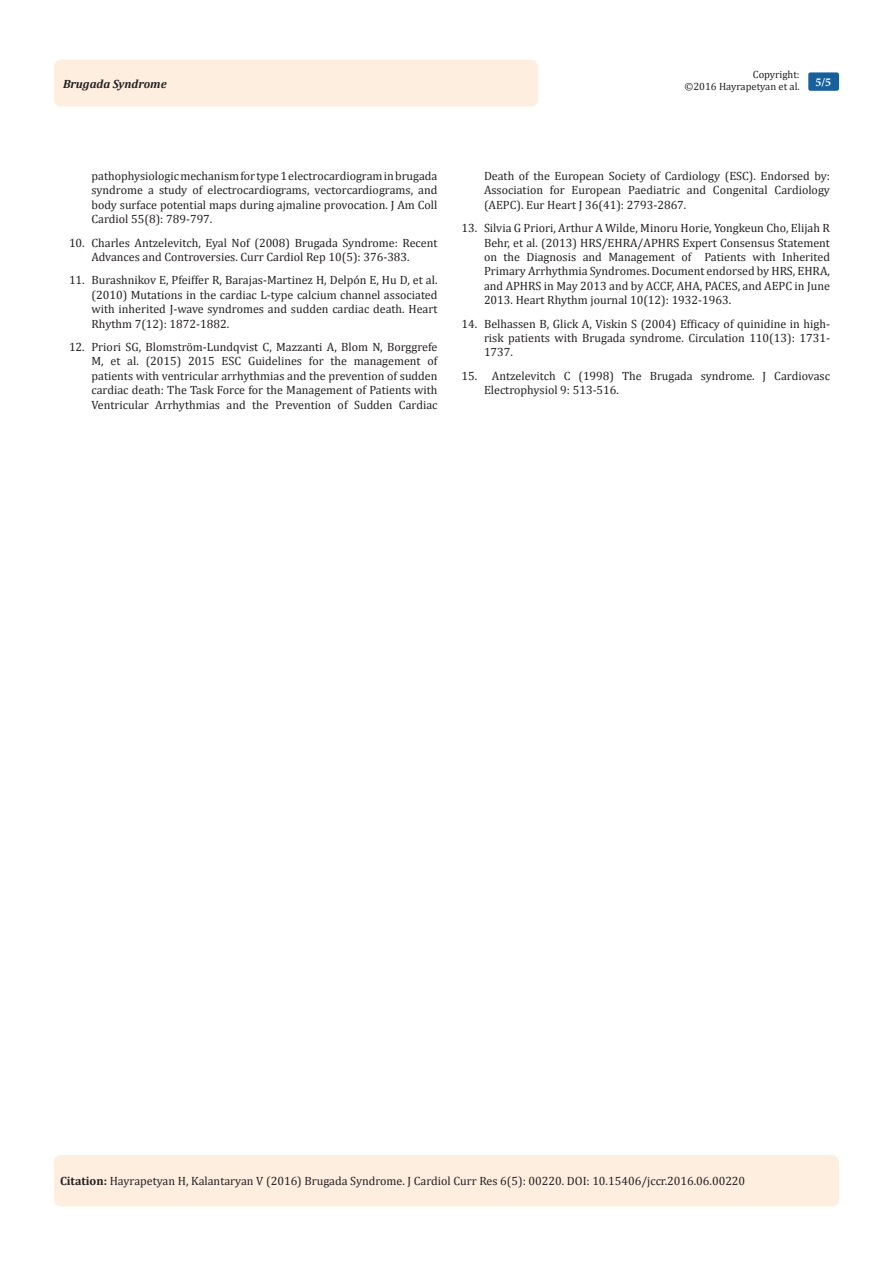
<style>
.page{position:relative;width:893px;height:1263px;background:#fff}
.page>*{position:absolute;margin:0;border:0;box-sizing:border-box;transform-origin:0 0}
.t1{font:12px/14.4px "Cambria";color:#231f20;text-align:justify}
.t2{font:italic 700 12px "Cambria";color:#231f20}
.t3{font:700 12px "Minion Pro";color:#fff}
.t4{font:10.5px/12.6px "Cambria";color:#231f20;text-align:right}
.s1{font-weight:700}
</style>
<div class="page">
<div style="left:54px;top:1155px;width:785px;height:51px;background:#feeee0;border-radius:7px"></div>
<div style="left:54px;top:60px;width:484px;height:46px;background:#feeee0;border-radius:8px"></div>
<div style="left:808px;top:72px;width:31px;height:19px;background:#18609d;border-radius:2px"></div>
<p class="t4" style="left:684px;top:68px;width:117px">Copyright:<br>©2016 Hayrapetyan et al.</p>
<p class="t2" style="left:63px;top:75px;width:105px">Brugada Syndrome</p>
<p class="t3" style="left:815px;top:74px;width:17px">5/5</p>
<p class="t1" style="left:92px;top:169px;width:347px">pathophysiologic mechanism for type 1 electrocardiogram in brugada syndrome a study of electrocardiograms, vectorcardiograms, and body surface potential maps during ajmaline provocation. J Am Coll Cardiol 55(8): 789-797.</p>
<p class="t1" style="left:69px;top:235px;width:370px;text-align:center">10. Charles Antzelevitch, Eyal Nof (2008) Brugada Syndrome: Recent<br>Advances and Controversies. Curr Cardiol Rep 10(5): 376-383.</p>
<p class="t1" style="left:92px;top:273px;width:347px;text-indent:-22px">11. Burashnikov E, Pfeiffer R, Barajas-Martinez H, Delpón E, Hu D, et al. (2010) Mutations in the cardiac L-type calcium channel associated with inherited J-wave syndromes and sudden cardiac death. Heart Rhythm 7(12): 1872-1882.</p>
<p class="t1" style="left:92px;top:340px;width:347px;text-indent:-22px">12. Priori SG, Blomström-Lundqvist C, Mazzanti A, Blom N, Borggrefe M, et al. (2015) 2015 ESC Guidelines for the management of patients with ventricular arrhythmias and the prevention of sudden cardiac death: The Task Force for the Management of Patients with Ventricular Arrhythmias and the Prevention of Sudden Cardiac</p>
<p class="t1" style="left:484px;top:169px;width:347px">Death of the European Society of Cardiology (ESC). Endorsed by:<br>Association for European Paediatric and Congenital Cardiology (AEPC). Eur Heart J 36(41): 2793-2867.</p>
<p class="t1" style="left:484px;top:221px;width:347px;text-indent:-22px">13. Silvia G Priori, Arthur A Wilde, Minoru Horie, Yongkeun Cho, Elijah R Behr, et al. (2013) HRS/EHRA/APHRS Expert Consensus Statement on the Diagnosis and Management of Patients with Inherited Primary Arrhythmia Syndromes. Document endorsed by HRS, EHRA, and APHRS in May 2013 and by ACCF, AHA, PACES, and AEPC in June 2013. Heart Rhythm journal 10(12): 1932-1963.</p>
<p class="t1" style="left:484px;top:316px;width:347px;text-indent:-22px">14. Belhassen B, Glick A, Viskin S (2004) Efficacy of quinidine in high&shy;risk patients with Brugada syndrome. Circulation 110(13): 1731- 1737.</p>
<p class="t1" style="left:484px;top:368px;width:347px;text-indent:-22px">15. Antzelevitch C (1998) The Brugada syndrome. J Cardiovasc<br>Electrophysiol 9: 513-516.</p>
<p class="t1" style="left:60px;top:1174px;width:687px"><span class="s1">Citation:</span> Hayrapetyan H, Kalantaryan V (2016) Brugada Syndrome. J Cardiol Curr Res 6(5): 00220. DOI: 10.15406/jccr.2016.06.00220</p>
</div>
